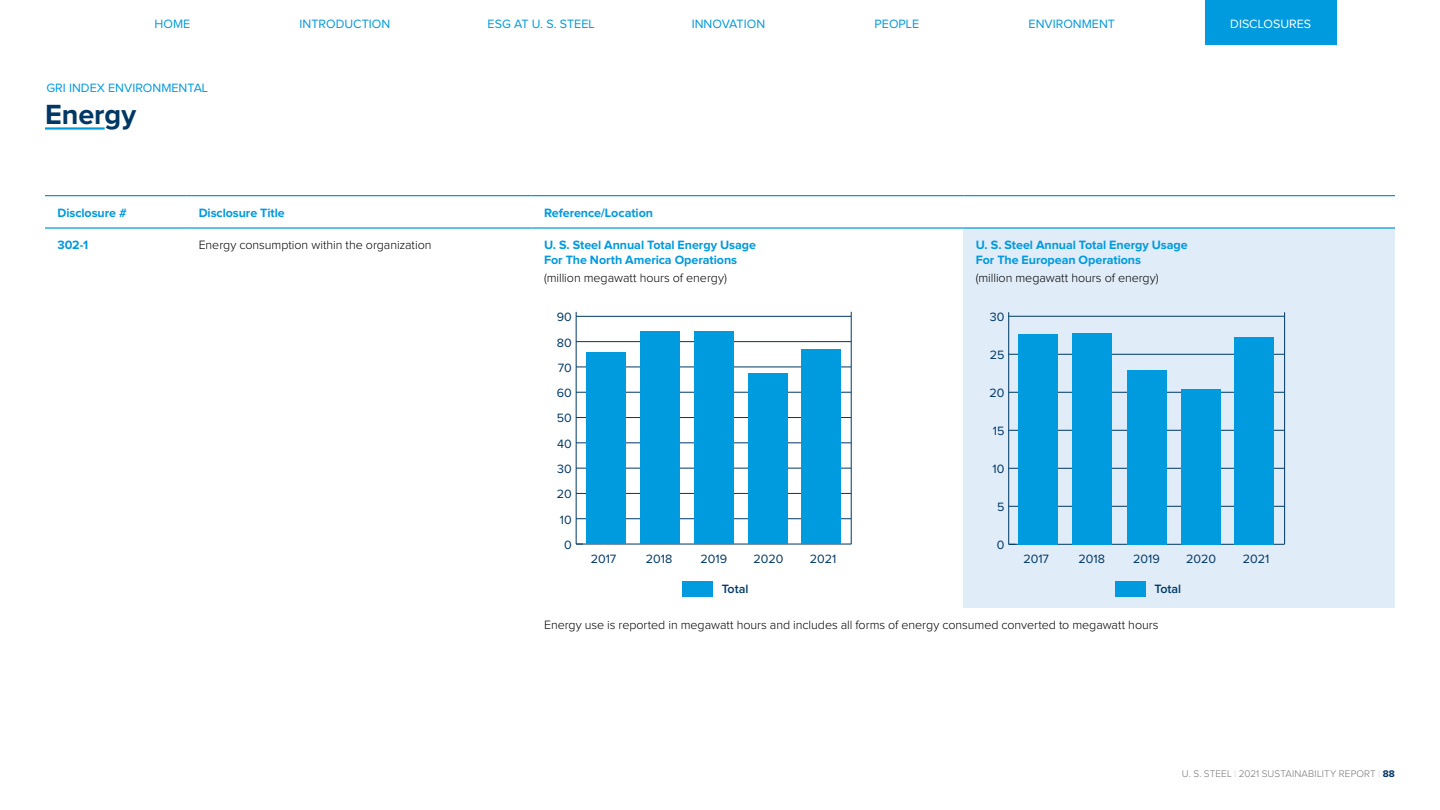
<style>
.page{position:relative;width:1440px;height:810px;background:#fff}
.page>*{position:absolute;margin:0;border:0;box-sizing:border-box;transform-origin:0 0}
.t1{font:700 28.75px "Proxima Nova";color:#003764}
.t2{font:300 12.5px "Proxima Nova";letter-spacing:-.005em;color:#000}
.t3{font:700 12.5px/15px "Proxima Nova";letter-spacing:-.005em;color:#009ade}
.t4{font:12.5px "Proxima Nova";color:#009ade}
.t5{font:12.5px "Proxima Nova";color:#003764}
.t6{font:12.5px "Proxima Nova";color:#fff}
.t7{font:600 12.5px "Proxima Nova";color:#003764}
.t8{font:300 10px "Proxima Nova";letter-spacing:.01em;color:#717477}
.s1{color:#c7c8c9}
.s2{font-weight:700;color:#003764}
</style>
<div class="page">
<hr style="left:45px;top:127px;width:60px;height:3px;background:#009ade">
<div style="left:963px;top:228px;width:432px;height:380px;background:#e0ecf8"></div>
<hr style="left:45px;top:195px;width:141px;height:1px;background:#009ade">
<hr style="left:186px;top:195px;width:346px;height:1px;background:#009ade">
<hr style="left:532px;top:195px;width:431px;height:1px;background:#009ade">
<hr style="left:963px;top:195px;width:432px;height:1px;background:#009ade">
<hr style="left:45px;top:227px;width:141px;height:2px;background:#009ade">
<hr style="left:186px;top:227px;width:346px;height:2px;background:#009ade">
<hr style="left:532px;top:227px;width:431px;height:2px;background:#009ade">
<hr style="left:963px;top:227px;width:432px;height:2px;background:#009ade">
<hr style="left:576px;top:544px;width:275px;height:1px;background:#003764">
<hr style="left:576px;top:312px;width:1px;height:232px;background:#003764">
<hr style="left:851px;top:312px;width:1px;height:232px;background:#003764">
<hr style="left:576px;top:519px;width:275px;height:1px;background:#003764">
<hr style="left:576px;top:493px;width:275px;height:1px;background:#003764">
<hr style="left:576px;top:468px;width:275px;height:1px;background:#003764">
<hr style="left:576px;top:443px;width:275px;height:1px;background:#003764">
<hr style="left:576px;top:417px;width:275px;height:1px;background:#003764">
<hr style="left:576px;top:392px;width:275px;height:1px;background:#003764">
<hr style="left:576px;top:367px;width:275px;height:1px;background:#003764">
<hr style="left:576px;top:341px;width:275px;height:1px;background:#003764">
<hr style="left:576px;top:316px;width:275px;height:1px;background:#003764">
<div style="left:586px;top:352px;width:39px;height:192px;background:#009ade"></div>
<div style="left:640px;top:332px;width:40px;height:212px;background:#009ade"></div>
<div style="left:694px;top:332px;width:40px;height:212px;background:#009ade"></div>
<div style="left:749px;top:373px;width:39px;height:171px;background:#009ade"></div>
<div style="left:802px;top:350px;width:39px;height:194px;background:#009ade"></div>
<div style="left:682px;top:581px;width:31px;height:16px;background:#009ade"></div>
<hr style="left:1009px;top:544px;width:275px;height:1px;background:#003764">
<hr style="left:1008px;top:312px;width:1px;height:232px;background:#003764">
<hr style="left:1009px;top:506px;width:276px;height:1px;background:#003764">
<hr style="left:1009px;top:468px;width:275px;height:1px;background:#003764">
<hr style="left:1009px;top:430px;width:275px;height:1px;background:#003764">
<hr style="left:1009px;top:392px;width:275px;height:1px;background:#003764">
<hr style="left:1009px;top:354px;width:275px;height:1px;background:#003764">
<hr style="left:1009px;top:316px;width:275px;height:1px;background:#003764">
<hr style="left:1284px;top:312px;width:1px;height:232px;background:#003764">
<div style="left:1018px;top:334px;width:40px;height:210px;background:#009ade"></div>
<div style="left:1073px;top:333px;width:39px;height:211px;background:#009ade"></div>
<div style="left:1127px;top:370px;width:39px;height:174px;background:#009ade"></div>
<div style="left:1181px;top:389px;width:40px;height:155px;background:#009ade"></div>
<div style="left:1234px;top:337px;width:40px;height:207px;background:#009ade"></div>
<div style="left:1115px;top:581px;width:30px;height:16px;background:#009ade"></div>
<div style="left:1205px;top:0;width:131px;height:45px;background:#009ade"></div>
<p class="t4" style="left:155px;top:17px;width:37px">HOME</p>
<p class="t4" style="left:300px;top:17px;width:92px">INTRODUCTION</p>
<p class="t4" style="left:488px;top:17px;width:109px">ESG AT U. S. STEEL</p>
<p class="t4" style="left:692px;top:17px;width:75px">INNOVATION</p>
<p class="t4" style="left:875px;top:17px;width:46px">PEOPLE</p>
<p class="t4" style="left:1029px;top:17px;width:88px">ENVIRONMENT</p>
<p class="t4" style="left:46px;top:81px;width:163px">GRI INDEX ENVIRONMENTAL</p>
<h1 class="t1" style="left:45px;top:98px;width:93px">Energy</h1>
<p class="t3" style="left:58px;top:205px;width:71px">Disclosure #</p>
<p class="t3" style="left:199px;top:205px;width:88px">Disclosure Title</p>
<p class="t3" style="left:544px;top:205px;width:110px">Reference/Location</p>
<p class="t3" style="left:58px;top:238px;width:32px">302-1</p>
<p class="t2" style="left:199px;top:238px;width:234px">Energy consumption within the organization</p>
<p class="t3" style="left:544px;top:238px;width:213px">U. S. Steel Annual Total Energy Usage<br>For The North America Operations</p>
<p class="t2" style="left:544px;top:271px;width:184px">(million megawatt hours of energy)</p>
<p class="t5" style="left:557px;top:310px;width:17px">90</p>
<p class="t5" style="left:557px;top:335px;width:16px">80</p>
<p class="t5" style="left:558px;top:361px;width:16px">70</p>
<p class="t5" style="left:557px;top:386px;width:17px">60</p>
<p class="t5" style="left:557px;top:411px;width:17px">50</p>
<p class="t5" style="left:557px;top:437px;width:16px">40</p>
<p class="t5" style="left:557px;top:462px;width:16px">30</p>
<p class="t5" style="left:557px;top:487px;width:16px">20</p>
<p class="t5" style="left:560px;top:512px;width:13px">10</p>
<p class="t5" style="left:564px;top:538px;width:9px">0</p>
<p class="t3" style="left:976px;top:238px;width:213px">U. S. Steel Annual Total Energy Usage<br>For The European Operations</p>
<p class="t2" style="left:976px;top:271px;width:184px">(million megawatt hours of energy)</p>
<p class="t5" style="left:990px;top:310px;width:16px">30</p>
<p class="t5" style="left:990px;top:348px;width:16px">25</p>
<p class="t5" style="left:989px;top:386px;width:16px">20</p>
<p class="t5" style="left:993px;top:424px;width:13px">15</p>
<p class="t5" style="left:993px;top:462px;width:13px">10</p>
<p class="t5" style="left:997px;top:500px;width:9px">5</p>
<p class="t5" style="left:997px;top:538px;width:9px">0</p>
<p class="t6" style="left:1230px;top:17px;width:82px">DISCLOSURES</p>
<p class="t5" style="left:591px;top:552px;width:27px">2017</p>
<p class="t5" style="left:646px;top:552px;width:28px">2018</p>
<p class="t5" style="left:701px;top:552px;width:28px">2019</p>
<p class="t5" style="left:753px;top:552px;width:31px">2020</p>
<p class="t5" style="left:810px;top:552px;width:28px">2021</p>
<p class="t7" style="left:722px;top:582px;width:28px">Total</p>
<p class="t5" style="left:1023px;top:552px;width:27px">2017</p>
<p class="t5" style="left:1079px;top:552px;width:28px">2018</p>
<p class="t5" style="left:1133px;top:552px;width:28px">2019</p>
<p class="t5" style="left:1186px;top:552px;width:31px">2020</p>
<p class="t5" style="left:1243px;top:552px;width:28px">2021</p>
<p class="t7" style="left:1155px;top:582px;width:28px">Total</p>
<p class="t2" style="left:544px;top:618px;width:616px">Energy use is reported in megawatt hours and includes all forms of energy consumed converted to megawatt hours</p>
<p class="t8" style="left:1182px;top:768px;width:215px">U. S. STEEL <span class="s1">|</span> 2021 SUSTAINABILITY REPORT <span class="s1">|</span> <span class="s2">88</span></p>
</div>
